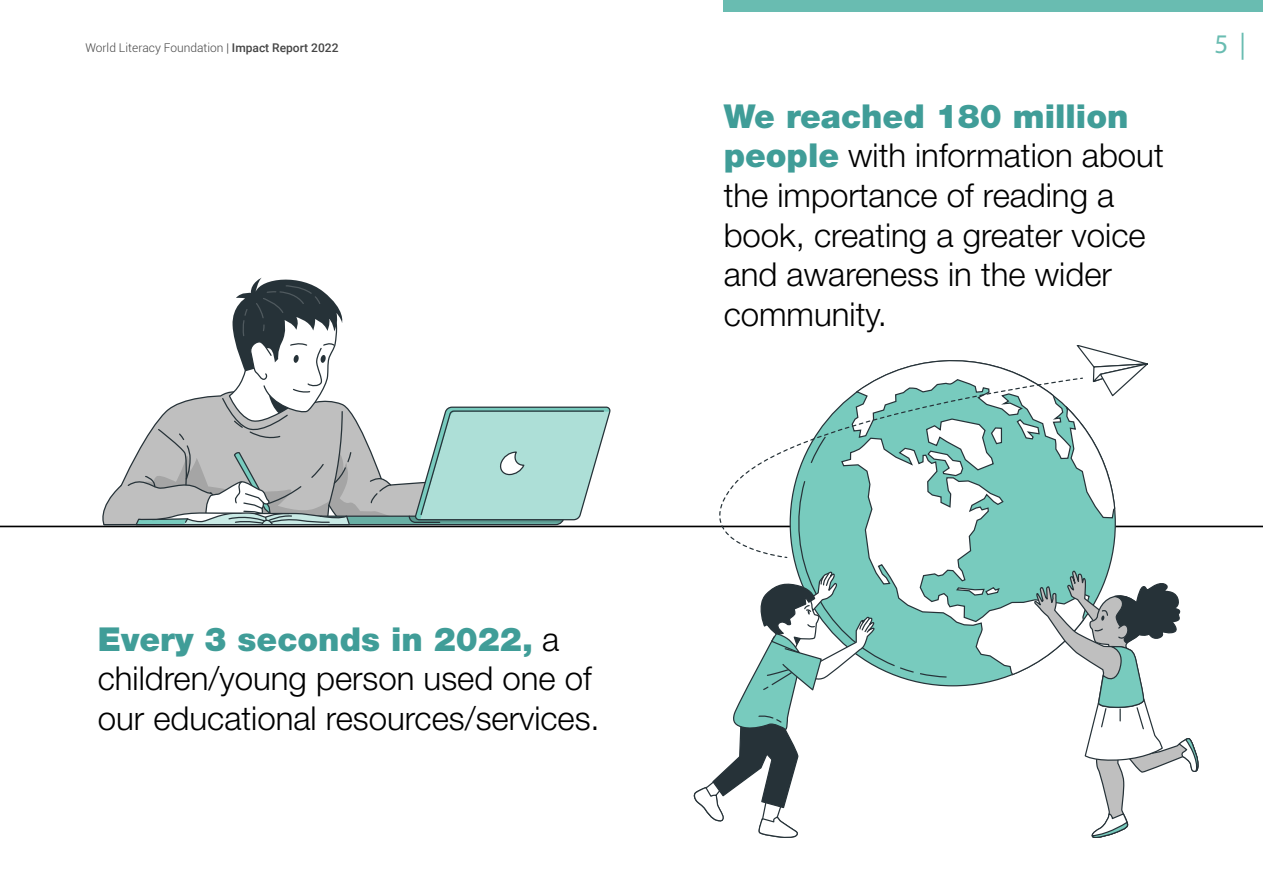
<style>
.page{position:relative;width:1263px;height:893px;background:#fff}
.page>*{position:absolute;margin:0;border:0;box-sizing:border-box;transform-origin:0 0}
.t1{font:300 33px/39.6px "Helvetica Neue LT Std";color:#000}
.t2{font:27px "Myriad Pro";color:#69bcb1}
.t3{font:300 12px "Roboto";color:#454545}
.s1{font-weight:500}
.s2{font-weight:900;color:#409d98}
</style>
<div class="page">
<div style="left:724px;top:0;width:539px;height:11px;background:#69bcb1"></div>
<hr style="left:0;top:526px;width:1263px;height:1px;background:#000">
<svg style="left:101px;top:277px;width:510px;height:249px"></svg>
<svg style="left:693px;top:345px;width:506px;height:493px"></svg>
<p class="t3" style="left:85px;top:39px;width:255px">World Literacy Foundation | <span class="s1">Impact Report 2022</span></p>
<p class="t2" style="left:1214px;top:27px;width:33px">5 |</p>
<p class="t1" style="left:98px;top:619px;width:503px"><span class="s2">Every 3 seconds in 2022,</span> a children/young person used one of our educational resources/services.</p>
<p class="t1" style="left:724px;top:96px;width:442px"><span class="s2">We reached 180 million people</span> with information about the importance of reading a book, creating a greater voice and awareness in the wider community.</p>
</div>
